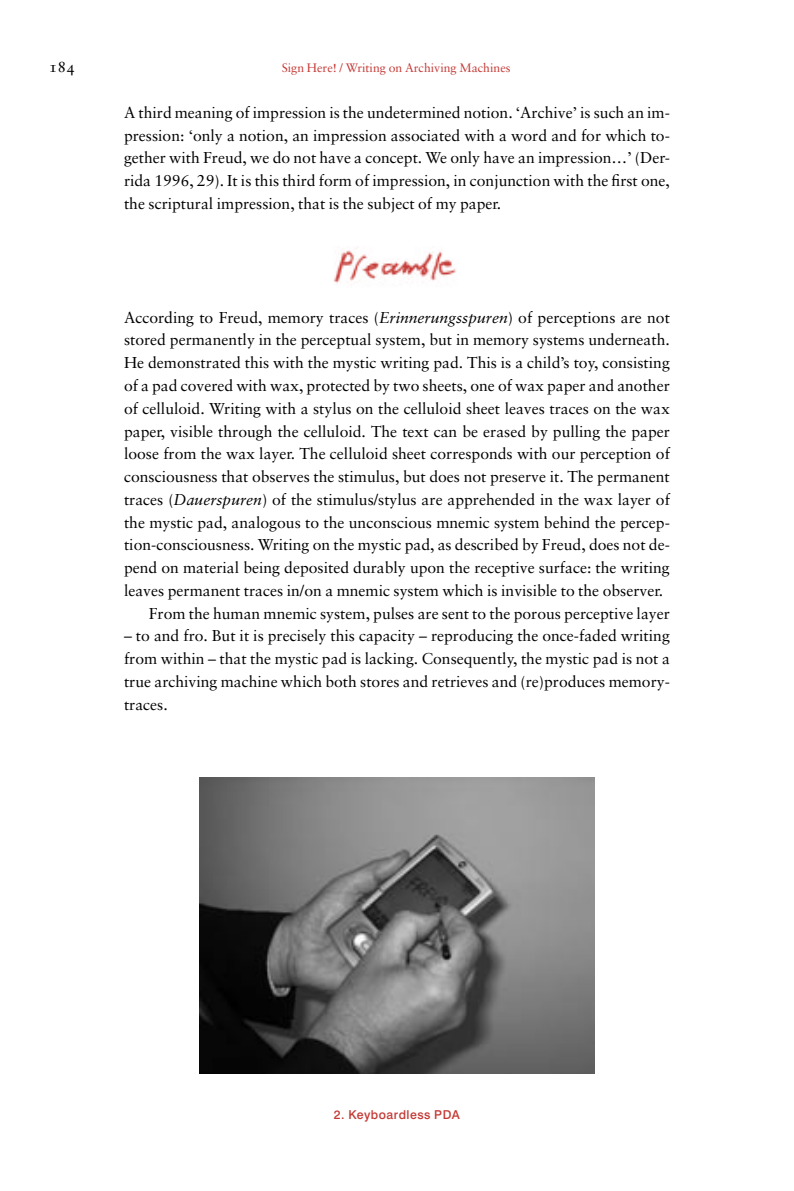
<style>
.page{position:relative;width:794px;height:1191px;background:#fff}
.page>*{position:absolute;margin:0;border:0;box-sizing:border-box;transform-origin:0 0}
.t1{font:15.75px/22.8px "Sabon";color:#000;text-align:justify}
.t2{font:15.75px "Sabon Roman SC";color:#000}
.t3{font:12.25px "Sabon";color:#c43935}
.t4{font:500 12.25px "Swiss 721 BT";letter-spacing:.04em;color:#c43935}
.s1{font-style:italic}
</style>
<div class="page">
<img style="left:334px;top:248px;width:122px;height:36px">
<img style="left:200px;top:778px;width:394px;height:295px">
<p class="t2" style="left:49px;top:58px;width:28px">184</p>
<p class="t3" style="left:282px;top:61px;width:230px">Sign Here! / Writing on Archiving Machines</p>
<p class="t1" style="left:124px;top:101px;width:547px">A third meaning of impression is the undetermined notion. ‘Archive’ is such an im&shy;pression: ‘only a notion, an impression associated with a word and for which to&shy;gether with Freud, we do not have a concept. We only have an impression…’ (Der&shy;rida 1996, 29). It is this third form of impression, in conjunction with the first one, the scriptural impression, that is the subject of my paper.</p>
<p class="t1" style="left:124px;top:306px;width:547px">According to Freud, memory traces (<span class="s1">Erinnerungsspuren</span>) of perceptions are not</p>
<p class="t1" style="left:124px;top:328px;width:547px">stored permanently in the perceptual system, but in memory systems underneath.</p>
<p class="t1" style="left:124px;top:351px;width:547px">He demonstrated this with the mystic writing pad. This is a child’s toy, consisting</p>
<p class="t1" style="left:124px;top:374px;width:547px">of a pad covered with wax, protected by two sheets, one of wax paper and another</p>
<p class="t1" style="left:124px;top:397px;width:547px">of celluloid. Writing with a stylus on the celluloid sheet leaves traces on the wax</p>
<p class="t1" style="left:124px;top:419px;width:547px">paper, visible through the celluloid. The text can be erased by pulling the paper</p>
<p class="t1" style="left:124px;top:442px;width:547px">loose from the wax layer. The celluloid sheet corresponds with our perception of</p>
<p class="t1" style="left:124px;top:465px;width:547px">consciousness that observes the stimulus, but does not preserve it. The permanent</p>
<p class="t1" style="left:124px;top:488px;width:547px">traces (<span class="s1">Dauerspuren</span>) of the stimulus/stylus are apprehended in the wax layer of</p>
<p class="t1" style="left:124px;top:510px;width:547px">the mystic pad, analogous to the unconscious mnemic system behind the percep-</p>
<p class="t1" style="left:124px;top:533px;width:547px">tion-consciousness. Writing on the mystic pad, as described by Freud, does not de-</p>
<p class="t1" style="left:124px;top:556px;width:547px">pend on material being deposited durably upon the receptive surface: the writing</p>
<p class="t1" style="left:124px;top:579px;width:540px">leaves permanent traces in/on a mnemic system which is invisible to the observer.</p>
<p class="t1" style="left:149px;top:601px;width:522px">From the human mnemic system, pulses are sent to the porous perceptive layer</p>
<p class="t1" style="left:124px;top:624px;width:547px">– to and fro. But it is precisely this capacity – reproducing the once-faded writing from within – that the mystic pad is lacking. Consequently, the mystic pad is not a true archiving machine which both stores and retrieves and (re)produces memory&shy;traces.</p>
<p class="t4" style="left:334px;top:1107px;width:128px">2. Keyboardless PDA</p>
</div>
